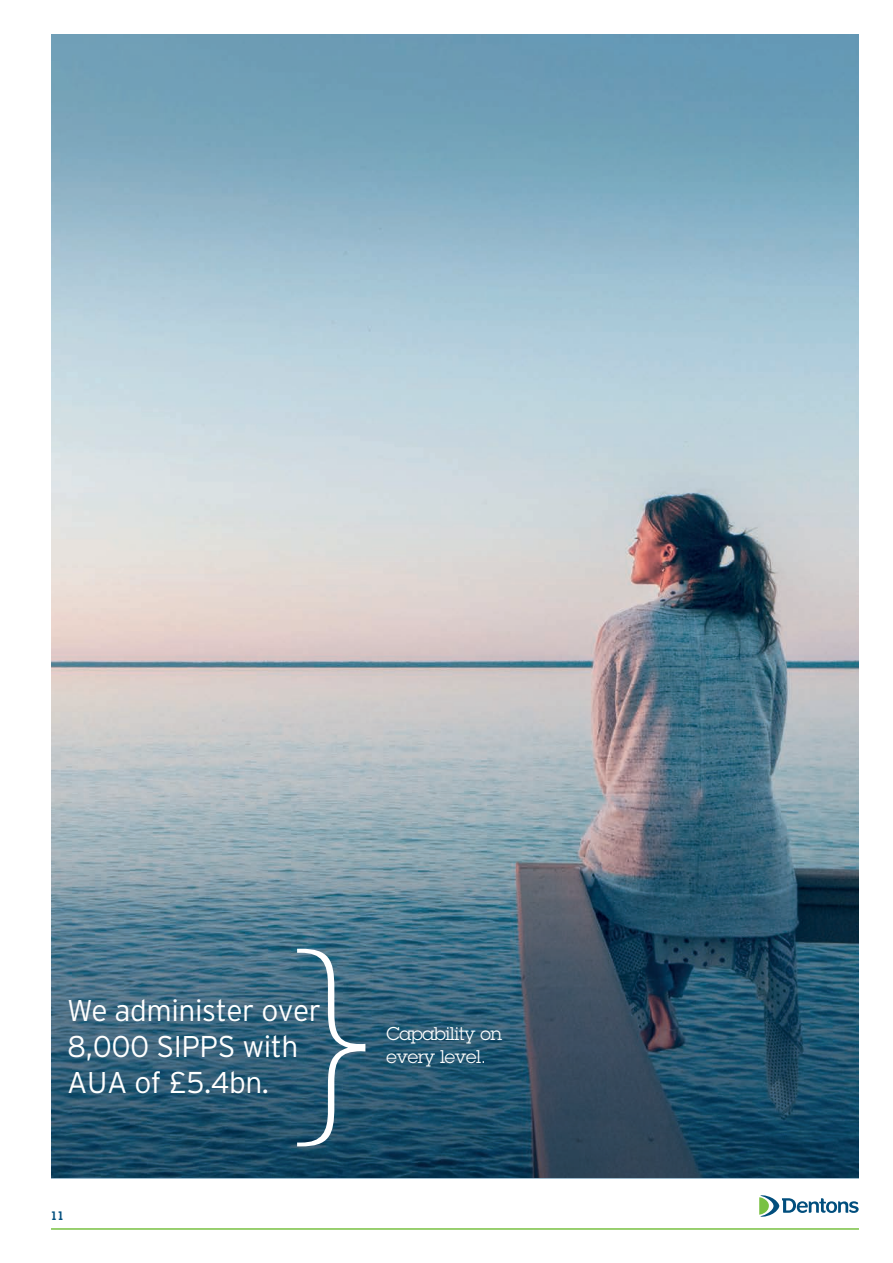
<style>
.page{position:relative;width:893px;height:1263px;background:#fff}
.page>*{position:absolute;margin:0;border:0;box-sizing:border-box;transform-origin:0 0}
.t1{font:300 30px/36px "Interstate";letter-spacing:-.015em;color:#fff}
.t2{font:18px/22.5px "Lubalin Graph Std";letter-spacing:-.02em;color:#fff}
.t3{font:600 12px "Lubalin Graph Std";color:#014e7d}
</style>
<div class="page">
<hr style="left:51px;top:1228px;width:808px;height:2px;background:#79c142">
<svg style="left:759px;top:1195px;width:100px;height:22px"></svg>
<img style="left:51px;top:34px;width:808px;height:821px">
<svg style="left:51px;top:855px;width:808px;height:324px;background:#375e74"></svg>
<svg style="left:297px;top:949px;width:68px;height:197px;background:#467087"></svg>
<p class="t1" style="left:67px;top:993px;width:255px">We administer over<br>8,000 SIPPS with<br>AUA of £5.4bn.</p>
<p class="t3" style="left:51px;top:1208px;width:15px">11</p>
<p class="t2" style="left:386px;top:1022px;width:117px">Capability on every level.</p>
</div>
